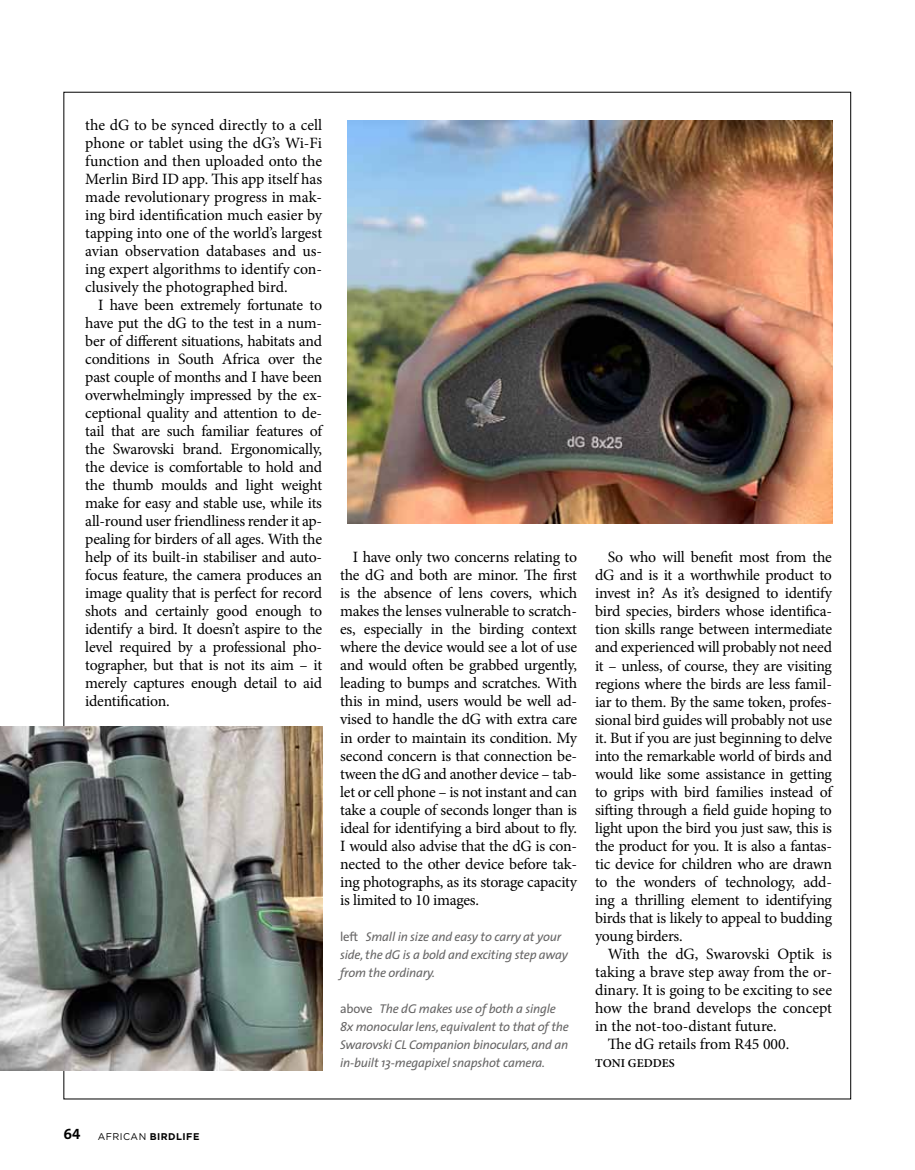
<style>
.page{position:relative;width:915px;height:1170px;background:#fff}
.page>*{position:absolute;margin:0;border:0;box-sizing:border-box;transform-origin:0 0}
.t1{font:15.75px/18px "Minion Pro";letter-spacing:-.01em;color:#000;text-align:justify}
.t2{font:italic 12.75px/18px "The Sans";letter-spacing:-.015em;color:#666565}
.t3{font:600 12px "Minion Pro";letter-spacing:.005em;color:#000}
.t4{font:700 9.75px "Gotham";letter-spacing:.05em;color:#000}
.s1{font-style:normal}
.s2{font-family:"The Sans Bold Caps";font-weight:400;font-size:15px}
.s3{font-weight:400}
</style>
<div class="page">
<img style="left:348px;top:120px;width:483px;height:403px">
<img style="left:0;top:726px;width:322px;height:343px">
<p class="t1" style="left:85px;top:116px;width:238px">the dG to be synced directly to a cell phone or tablet using the dG’s Wi-Fi function and then uploaded onto the Merlin Bird ID app. This app itself has made revolutionary progress in mak&shy;ing bird identification much easier by tapping into one of the world’s largest avian observation databases and us&shy;ing expert algorithms to identify con&shy;clusively the photographed bird.</p>
<p class="t1" style="left:85px;top:296px;width:238px;text-indent:13px">I have been extremely fortunate to have put the dG to the test in a num&shy;ber of different situations, habitats and conditions in South Africa over the past couple of months and I have been overwhelmingly impressed by the ex&shy;ceptional quality and attention to de&shy;tail that are such familiar features of the Swarovski brand. Ergonomically, the device is comfortable to hold and the thumb moulds and light weight make for easy and stable use, while its all-round user friendliness render it ap&shy;pealing for birders of all ages. With the help of its built-in stabiliser and auto&shy;focus feature, the camera produces an image quality that is perfect for record shots and certainly good enough to identify a bird. It doesn’t aspire to the level required by a professional pho&shy;tographer, but that is not its aim – it merely captures enough detail to aid identification.</p>
<p class="t1" style="left:340px;top:548px;width:238px;text-indent:13px">I have only two concerns relating to the dG and both are minor. The first is the absence of lens covers, which makes the lenses vulnerable to scratch&shy;es, especially in the birding context where the device would see a lot of use and would often be grabbed urgently, leading to bumps and scratches. With this in mind, users would be well ad&shy;vised to handle the dG with extra care in order to maintain its condition. My second concern is that connection be&shy;tween the dG and another device – tab&shy;let or cell phone – is not instant and can take a couple of seconds longer than is ideal for identifying a bird about to fly.<br>I would also advise that the dG is con&shy;nected to the other device before tak&shy;ing photographs, as its storage capacity is limited to 10 images.</p>
<p class="t1" style="left:595px;top:548px;width:238px;text-indent:13px">So who will benefit most from the dG and is it a worthwhile product to invest in? As it’s designed to identify bird species, birders whose identifica&shy;tion skills range between intermediate and experienced will probably not need it – unless, of course, they are visiting regions where the birds are less famil&shy;iar to them. By the same token, profes&shy;sional bird guides will probably not use it. But if you are just beginning to delve into the remarkable world of birds and would like some assistance in getting to grips with bird families instead of sifting through a field guide hoping to light upon the bird you just saw, this is the product for you. It is also a fantas&shy;tic device for children who are drawn to the wonders of technology, add&shy;ing a thrilling element to identifying birds that is likely to appeal to budding young birders.</p>
<p class="t1" style="left:607px;top:944px;width:225px">With the dG, Swarovski Optik is</p>
<p class="t1" style="left:595px;top:962px;width:238px">taking a brave step away from the or-</p>
<p class="t1" style="left:595px;top:980px;width:238px">dinary. It is going to be exciting to see</p>
<p class="t1" style="left:595px;top:998px;width:238px">how the brand develops the concept</p>
<p class="t1" style="left:595px;top:1016px;width:183px">in the not-too-distant future.</p>
<p class="t1" style="left:607px;top:1034px;width:183px">The dG retails from R45 000.</p>
<p class="t3" style="left:595px;top:1054px;width:81px">TONI GEDDES</p>
<p class="t2" style="left:340px;top:926px;width:229px"><span class="s1">left</span> Small in size and easy to carry at your side, the dG is a bold and exciting step away from the ordinary.</p>
<p class="t2" style="left:340px;top:998px;width:230px"><span class="s1">above</span> The dG makes use of both a single 8x monocular lens, equivalent to that of the Swarovski CL Companion binoculars, and an in-built 13-megapixel snapshot camera.</p>
<p class="t4" style="left:64px;top:1129px;width:137px"><span class="s2">64</span> <span class="s3">AFRICAN</span> birdlife</p>
</div>
